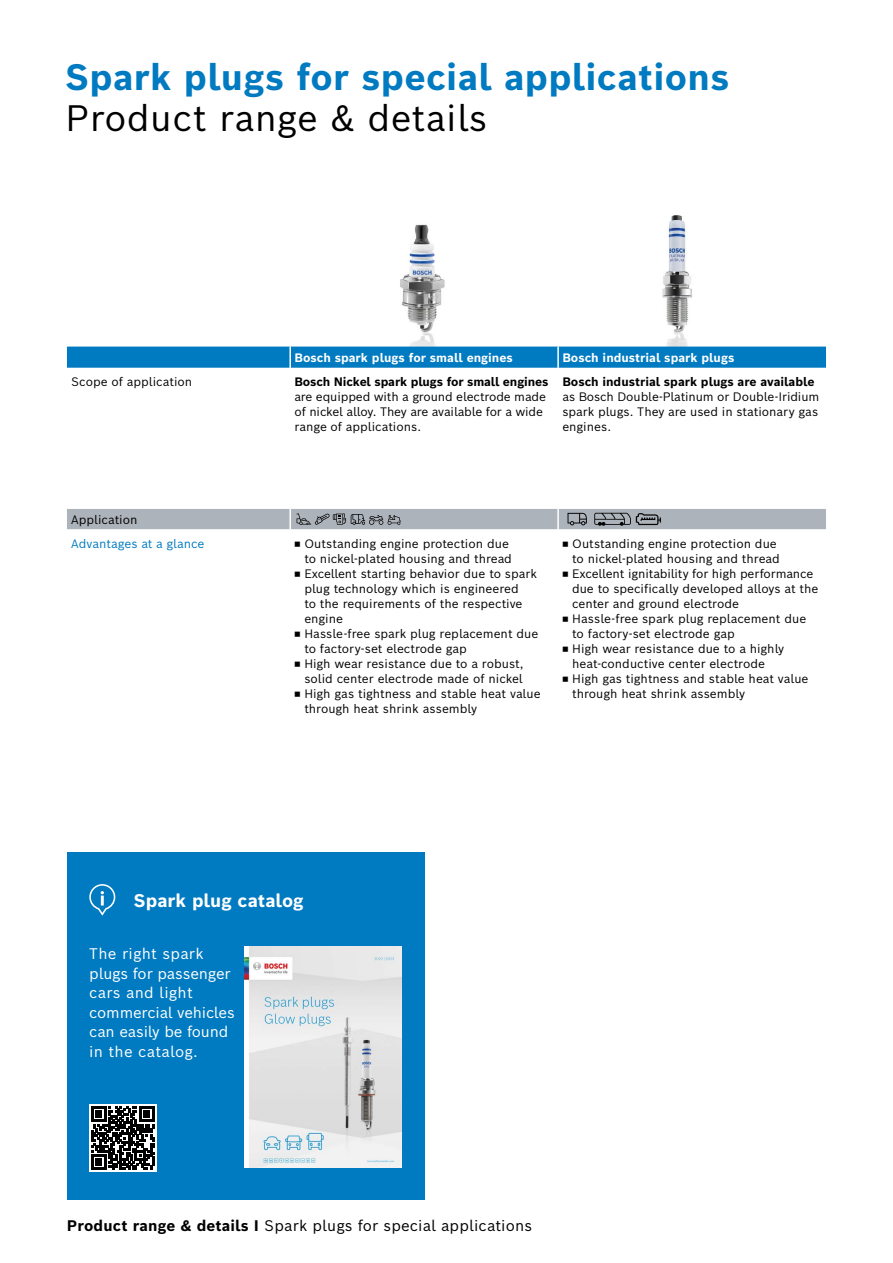
<style>
.page{position:relative;width:893px;height:1263px;background:#fff}
.page>*{position:absolute;margin:0;border:0;box-sizing:border-box;transform-origin:0 0}
.t1{font:700 36px "Bosch Sans";letter-spacing:.01em;color:#007ac0}
.t2{font:36px "Bosch Sans";letter-spacing:.01em;color:#000}
.t3{font:700 18px "Bosch Sans";color:#fff}
.t4{font:15px/19.5px "Bosch Sans";letter-spacing:-.01em;color:#fff}
.t5{font:15px "Bosch Sans";letter-spacing:.01em;color:#000}
.t6{font:12px/15px "Bosch Sans";color:#000}
.t7{font:700 12px "Bosch Sans";letter-spacing:-.005em;color:#000}
.t8{font:700 12px "Bosch Sans";color:#fff}
.t9{font:12px "Bosch Sans";color:#007ac0}
.s1{font-weight:700}
</style>
<div class="page">
<img style="left:390px;top:224px;width:80px;height:123px">
<img style="left:648px;top:215px;width:54px;height:132px">
<div style="left:67px;top:347px;width:759px;height:21px;background:#007ac0"></div>
<svg style="left:67px;top:529px;width:758px;height:1px"></svg>
<hr style="left:289px;top:347px;width:2px;height:21px;background:#fff">
<hr style="left:557px;top:347px;width:2px;height:21px;background:#fff">
<hr style="left:289px;top:529px;width:2px;height:211px;background:#fff">
<hr style="left:557px;top:529px;width:2px;height:211px;background:#fff">
<svg style="left:67px;top:508px;width:759px;height:21px;background:#aaafb6"></svg>
<div style="left:67px;top:852px;width:357px;height:348px;background:#007ac0"></div>
<svg style="left:89px;top:884px;width:26px;height:32px"></svg>
<svg style="left:89px;top:1104px;width:67px;height:67px"></svg>
<svg style="left:91px;top:1106px;width:63px;height:64px;background:#484848"></svg>
<img style="left:245px;top:946px;width:156px;height:222px">
<h1 class="t1" style="left:65px;top:53px;width:665px">Spark plugs for special applications</h1>
<h1 class="t2" style="left:65px;top:94px;width:423px">Product range &amp; details</h1>
<p class="t8" style="left:294px;top:350px;width:220px">Bosch spark plugs for small engines</p>
<p class="t8" style="left:562px;top:350px;width:174px">Bosch industrial spark plugs</p>
<p class="t6" style="left:71px;top:374px;width:123px">Scope of application</p>
<p class="t7" style="left:294px;top:373px;width:255px">Bosch Nickel spark plugs for small engines</p>
<p class="t6" style="left:294px;top:389px;width:253px">are equipped with a ground electrode made of nickel alloy. They are available for a wide range of applications.</p>
<p class="t7" style="left:562px;top:373px;width:254px">Bosch industrial spark plugs are available</p>
<p class="t6" style="left:562px;top:389px;width:258px;text-align:justify">as Bosch Double-Platinum or Double-Iridium spark plugs. They are used in stationary gas engines.</p>
<p class="t6" style="left:71px;top:511px;width:68px">Application</p>
<p class="t9" style="left:71px;top:535px;width:135px">Advantages at a glance</p>
<p class="t6" style="left:294px;top:535px;width:216px">◾ Outstanding engine protection due</p>
<p class="t6" style="left:304px;top:550px;width:209px">to nickel-plated housing and thread</p>
<p class="t6" style="left:294px;top:565px;width:244px">◾ Excellent starting behavior due to spark</p>
<p class="t6" style="left:304px;top:580px;width:216px">plug technology which is engineered</p>
<p class="t6" style="left:304px;top:595px;width:220px">to the requirements of the respective</p>
<p class="t6" style="left:304px;top:610px;width:40px">engine</p>
<p class="t6" style="left:294px;top:625px;width:245px">◾ Hassle-free spark plug replacement due</p>
<p class="t6" style="left:304px;top:640px;width:164px">to factory-set electrode gap</p>
<p class="t6" style="left:294px;top:655px;width:231px">◾ High wear resistance due to a robust,</p>
<p class="t6" style="left:304px;top:670px;width:220px">solid center electrode made of nickel</p>
<p class="t6" style="left:294px;top:685px;width:248px">◾ High gas tightness and stable heat value</p>
<p class="t6" style="left:304px;top:700px;width:174px">through heat shrink assembly</p>
<p class="t6" style="left:562px;top:535px;width:216px">◾ Outstanding engine protection due</p>
<p class="t6" style="left:572px;top:550px;width:209px">to nickel-plated housing and thread</p>
<p class="t6" style="left:562px;top:565px;width:253px">◾ Excellent ignitability for high performance</p>
<p class="t6" style="left:572px;top:580px;width:248px">due to specifically developed alloys at the</p>
<p class="t6" style="left:572px;top:595px;width:168px">center and ground electrode</p>
<p class="t6" style="left:562px;top:610px;width:245px">◾ Hassle-free spark plug replacement due</p>
<p class="t6" style="left:572px;top:625px;width:164px">to factory-set electrode gap</p>
<p class="t6" style="left:562px;top:640px;width:223px">◾ High wear resistance due to a highly</p>
<p class="t6" style="left:572px;top:655px;width:194px">heat-conductive center electrode</p>
<p class="t6" style="left:562px;top:670px;width:248px">◾ High gas tightness and stable heat value</p>
<p class="t6" style="left:572px;top:685px;width:174px">through heat shrink assembly</p>
<h2 class="t3" style="left:134px;top:888px;width:171px">Spark plug catalog</h2>
<p class="t4" style="left:89px;top:943px;width:147px">The right spark plugs for passenger cars and light commercial vehicles can easily be found in the catalog.</p>
<p class="t5" style="left:67px;top:1215px;width:467px"><span class="s1">Product range &amp; details I</span> Spark plugs for special applications</p>
</div>
